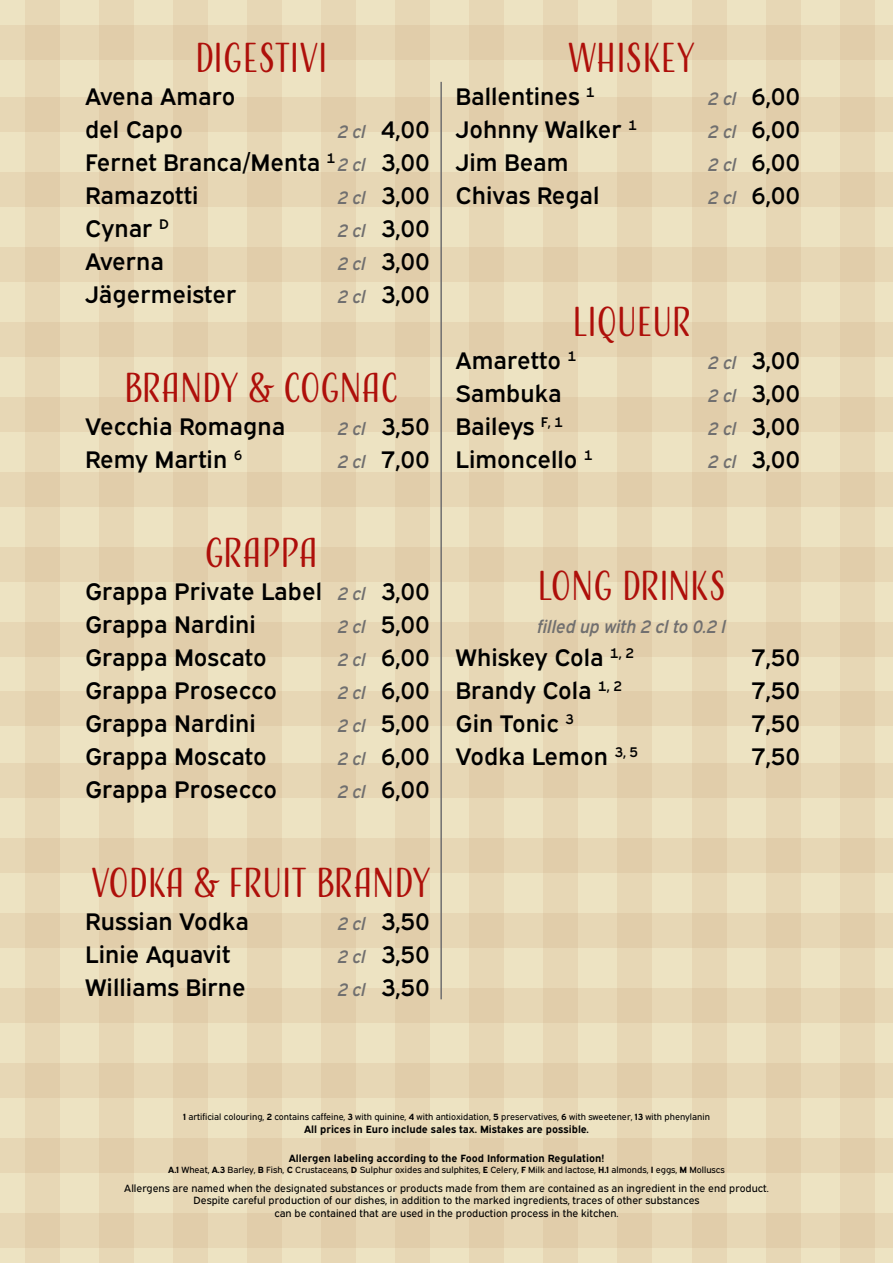
<style>
.page{position:relative;width:893px;height:1263px;background:#ede3c2}
.page>*{position:absolute;margin:0;border:0;box-sizing:border-box;transform-origin:0 0}
.t1{font:39px "Adorn S Condensed Sans";letter-spacing:-.01em;color:#ae0f0a}
.t2{font:24px/33px "Expressway Sb";color:#000}
.t3{font:italic 18px "Expressway Sb";color:#706f6f}
.t4{font:10.5px/12.6px "Expressway Rg";color:#000;text-align:center}
.t5{font:700 10.5px "Expressway Rg";color:#000}
.t6{font:9px "Expressway Rg";color:#000}
.s1{font-style:italic;font-size:18px;color:#706f6f}
.s2{font-weight:700}
</style>
<div class="page">
<div style="left:618px;top:0;width:34px;height:1263px;background:#e7d7b5"></div>
<div style="left:544px;top:0;width:34px;height:1263px;background:#e7d7b5"></div>
<div style="left:470px;top:0;width:34px;height:1263px;background:#e7d7b5"></div>
<div style="left:396px;top:0;width:34px;height:1263px;background:#e7d7b5"></div>
<div style="left:322px;top:0;width:34px;height:1263px;background:#e7d7b5"></div>
<div style="left:247px;top:0;width:35px;height:1263px;background:#e7d7b5"></div>
<div style="left:173px;top:0;width:34px;height:1263px;background:#e7d7b5"></div>
<div style="left:99px;top:0;width:34px;height:1263px;background:#e7d7b5"></div>
<div style="left:25px;top:0;width:34px;height:1263px;background:#e7d7b5"></div>
<div style="left:840px;top:0;width:34px;height:1263px;background:#e7d7b5"></div>
<div style="left:766px;top:0;width:34px;height:1263px;background:#e7d7b5"></div>
<div style="left:692px;top:0;width:34px;height:1263px;background:#e7d7b5"></div>
<div style="left:0;top:26px;width:893px;height:34px;background:#e7d7b5"></div>
<div style="left:0;top:97px;width:893px;height:34px;background:#e7d7b5"></div>
<div style="left:0;top:172px;width:893px;height:34px;background:#e7d7b5"></div>
<div style="left:0;top:247px;width:893px;height:34px;background:#e7d7b5"></div>
<div style="left:0;top:322px;width:893px;height:34px;background:#e7d7b5"></div>
<div style="left:0;top:397px;width:893px;height:34px;background:#e7d7b5"></div>
<div style="left:0;top:472px;width:893px;height:34px;background:#e7d7b5"></div>
<div style="left:0;top:547px;width:893px;height:34px;background:#e7d7b5"></div>
<div style="left:0;top:622px;width:893px;height:34px;background:#e7d7b5"></div>
<div style="left:0;top:692px;width:893px;height:34px;background:#e7d7b5"></div>
<div style="left:0;top:763px;width:893px;height:34px;background:#e7d7b5"></div>
<div style="left:0;top:838px;width:893px;height:34px;background:#e7d7b5"></div>
<div style="left:0;top:913px;width:893px;height:34px;background:#e7d7b5"></div>
<div style="left:0;top:988px;width:893px;height:34px;background:#e7d7b5"></div>
<div style="left:0;top:1063px;width:893px;height:34px;background:#e7d7b5"></div>
<div style="left:0;top:1138px;width:893px;height:34px;background:#e7d7b5"></div>
<div style="left:0;top:1213px;width:893px;height:34px;background:#e7d7b5"></div>
<hr style="left:440px;top:82px;width:2px;height:917px;background:#706f6f">
<h1 class="t1" style="left:195px;top:33px;width:134px">DIGESTIVI</h1>
<p class="t2" style="left:85px;top:77px;width:152px">Avena Amaro del Capo</p>
<p class="t2" style="left:85px;top:110px;width:346px;text-align:justify;text-indent:253px"><span class="s1">2 cl</span> 4,00<br>Fernet Branca/Menta <sup>1</sup> <span class="s1">2 cl</span> 3,00<br>Ramazotti</p>
<p class="t2" style="left:338px;top:176px;width:94px"><span class="s1">2 cl</span> 3,00</p>
<p class="t2" style="left:85px;top:209px;width:86px">Cynar <sup>D</sup></p>
<p class="t2" style="left:338px;top:209px;width:94px"><span class="s1">2 cl</span> 3,00</p>
<p class="t2" style="left:85px;top:242px;width:81px">Averna</p>
<p class="t2" style="left:338px;top:242px;width:94px"><span class="s1">2 cl</span> 3,00</p>
<p class="t2" style="left:85px;top:275px;width:153px">Jägermeister</p>
<p class="t2" style="left:338px;top:275px;width:94px"><span class="s1">2 cl</span> 3,00</p>
<h1 class="t1" style="left:124px;top:363px;width:276px">BRANDY &amp; COGNAC</h1>
<p class="t2" style="left:85px;top:407px;width:202px">Vecchia Romagna</p>
<p class="t2" style="left:338px;top:407px;width:94px"><span class="s1">2 cl</span> 3,50</p>
<p class="t2" style="left:85px;top:440px;width:159px">Remy Martin <sup>6</sup></p>
<p class="t2" style="left:338px;top:440px;width:94px"><span class="s1">2 cl</span> 7,00</p>
<h1 class="t1" style="left:568px;top:33px;width:129px">WHISKEY</h1>
<p class="t2" style="left:455px;top:77px;width:141px">Ballentines <sup>1</sup></p>
<p class="t2" style="left:708px;top:77px;width:94px"><span class="s1">2 cl</span> 6,00</p>
<p class="t2" style="left:455px;top:110px;width:183px">Johnny Walker <sup>1</sup></p>
<p class="t2" style="left:708px;top:110px;width:94px"><span class="s1">2 cl</span> 6,00</p>
<p class="t2" style="left:455px;top:143px;width:115px">Jim Beam</p>
<p class="t2" style="left:708px;top:143px;width:94px"><span class="s1">2 cl</span> 6,00</p>
<p class="t2" style="left:455px;top:176px;width:146px">Chivas Regal</p>
<p class="t2" style="left:708px;top:176px;width:94px"><span class="s1">2 cl</span> 6,00</p>
<h1 class="t1" style="left:572px;top:297px;width:120px">LIQUEUR</h1>
<p class="t2" style="left:455px;top:341px;width:122px">Amaretto <sup>1</sup></p>
<p class="t2" style="left:708px;top:341px;width:94px"><span class="s1">2 cl</span> 3,00</p>
<p class="t2" style="left:455px;top:374px;width:108px">Sambuka</p>
<p class="t2" style="left:708px;top:374px;width:94px"><span class="s1">2 cl</span> 3,00</p>
<p class="t2" style="left:455px;top:407px;width:109px">Baileys <sup>F,</sup> <sup>1</sup></p>
<p class="t2" style="left:708px;top:407px;width:94px"><span class="s1">2 cl</span> 3,00</p>
<p class="t2" style="left:455px;top:440px;width:139px">Limoncello <sup>1</sup></p>
<p class="t2" style="left:708px;top:440px;width:94px"><span class="s1">2 cl</span> 3,00</p>
<h1 class="t1" style="left:205px;top:528px;width:115px">GRAPPA</h1>
<p class="t2" style="left:85px;top:572px;width:346px">Grappa Private Label <span class="s1">2 cl</span> 3,00<br>Grappa Nardini</p>
<p class="t2" style="left:338px;top:605px;width:94px"><span class="s1">2 cl</span> 5,00</p>
<p class="t2" style="left:85px;top:638px;width:183px">Grappa Moscato</p>
<p class="t2" style="left:338px;top:638px;width:94px"><span class="s1">2 cl</span> 6,00</p>
<p class="t2" style="left:85px;top:671px;width:193px">Grappa Prosecco</p>
<p class="t2" style="left:338px;top:671px;width:94px"><span class="s1">2 cl</span> 6,00</p>
<p class="t2" style="left:85px;top:704px;width:172px">Grappa Nardini</p>
<p class="t2" style="left:338px;top:704px;width:94px"><span class="s1">2 cl</span> 5,00</p>
<p class="t2" style="left:85px;top:737px;width:183px">Grappa Moscato</p>
<p class="t2" style="left:338px;top:737px;width:94px"><span class="s1">2 cl</span> 6,00</p>
<p class="t2" style="left:85px;top:770px;width:193px">Grappa Prosecco</p>
<p class="t2" style="left:338px;top:770px;width:94px"><span class="s1">2 cl</span> 6,00</p>
<h1 class="t1" style="left:537px;top:561px;width:190px">LONG DRINKS</h1>
<p class="t3" style="left:537px;top:612px;width:190px">filled up with 2 cl to 0.2 l</p>
<p class="t2" style="left:455px;top:638px;width:180px">Whiskey Cola <sup>1,</sup> <sup>2</sup></p>
<p class="t2" style="left:751px;top:638px;width:51px">7,50</p>
<p class="t2" style="left:455px;top:671px;width:168px">Brandy Cola <sup>1,</sup> <sup>2</sup></p>
<p class="t2" style="left:751px;top:671px;width:51px">7,50</p>
<p class="t2" style="left:455px;top:704px;width:120px">Gin Tonic <sup>3</sup></p>
<p class="t2" style="left:751px;top:704px;width:51px">7,50</p>
<p class="t2" style="left:455px;top:737px;width:184px">Vodka Lemon <sup>3,</sup> <sup>5</sup></p>
<p class="t2" style="left:751px;top:737px;width:51px">7,50</p>
<h1 class="t1" style="left:91px;top:858px;width:341px">VODKA &amp; FRUIT BRANDY</h1>
<p class="t2" style="left:85px;top:902px;width:166px">Russian Vodka</p>
<p class="t2" style="left:338px;top:902px;width:94px"><span class="s1">2 cl</span> 3,50</p>
<p class="t2" style="left:85px;top:935px;width:147px">Linie Aquavit</p>
<p class="t2" style="left:338px;top:935px;width:94px"><span class="s1">2 cl</span> 3,50</p>
<p class="t2" style="left:85px;top:968px;width:162px">Williams Birne</p>
<p class="t2" style="left:338px;top:968px;width:94px"><span class="s1">2 cl</span> 3,50</p>
<p class="t6" style="left:183px;top:1110px;width:528px"><span class="s2">1</span> artificial colouring, <span class="s2">2</span> contains caffeine, <span class="s2">3</span> with quinine, <span class="s2">4</span> with antioxidation, <span class="s2">5</span> preservatives, <span class="s2">6</span> with sweetener, <span class="s2">13</span> with phenylanin</p>
<p class="t5" style="left:304px;top:1121px;width:286px">All prices in Euro include sales tax. Mistakes are possible.</p>
<p class="t5" style="left:289px;top:1150px;width:317px">Allergen labeling according to the Food Information Regulation!</p>
<p class="t6" style="left:168px;top:1163px;width:558px"><span class="s2">A.1</span> Wheat, <span class="s2">A.3</span> Barley, <span class="s2">B</span> Fish, <span class="s2">C</span> Crustaceans, <span class="s2">D</span> Sulphur oxides and sulphites, <span class="s2">E</span> Celery, <span class="s2">F</span> Milk and lactose, <span class="s2">H.1</span> almonds, <span class="s2">I</span> eggs, <span class="s2">M</span> Molluscs</p>
<p class="t4" style="left:124px;top:1180px;width:646px">Allergens are named when the designated substances or products made from them are contained as an ingredient in the end product.<br>Despite careful production of our dishes, in addition to the marked ingredients, traces of other substances<br>can be contained that are used in the production process in the kitchen.</p>
</div>
